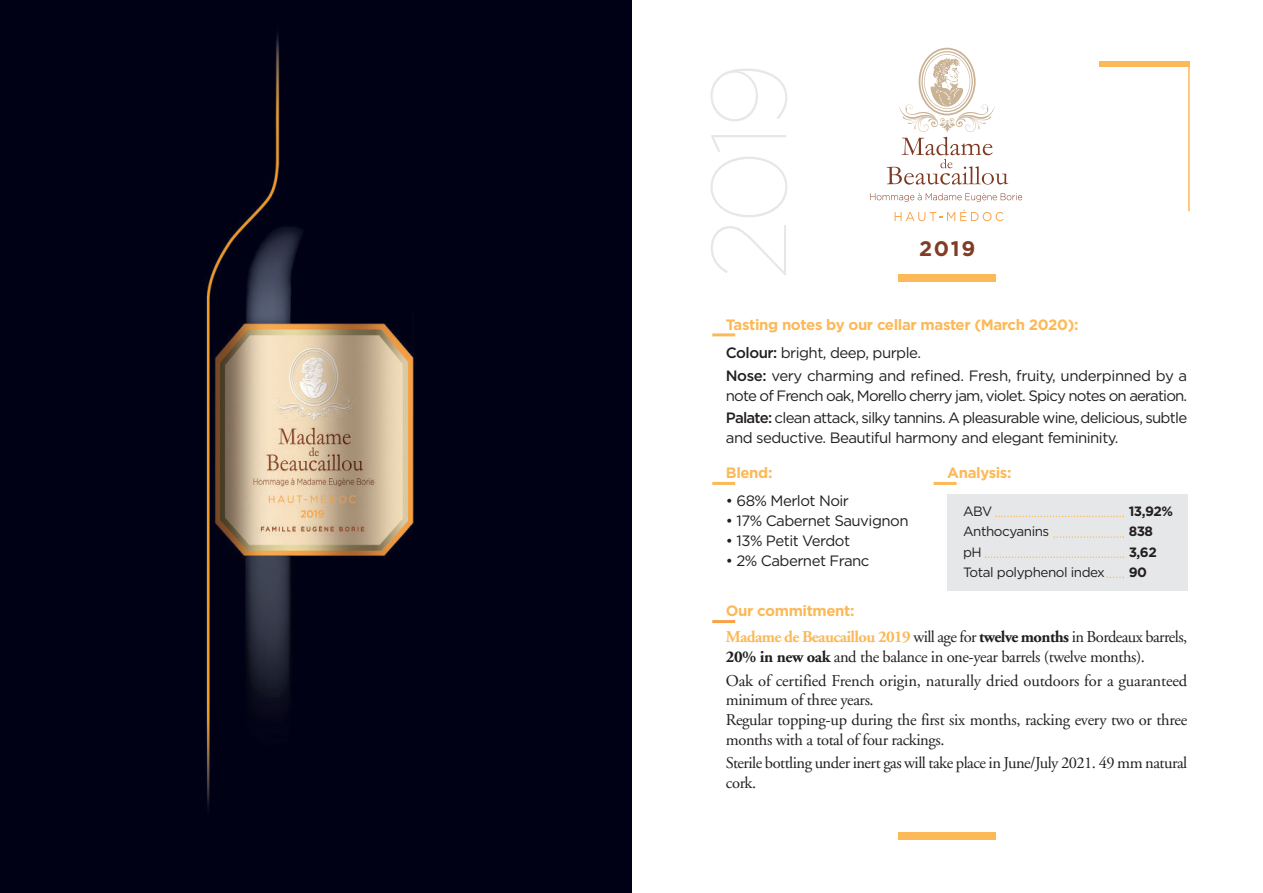
<style>
.page{position:relative;width:1263px;height:893px;background:#fff}
.page>*{position:absolute;margin:0;border:0;box-sizing:border-box;transform-origin:0 0}
.t1{font:100 106.2px "Gotham";color:#e6e7e9}
.t2{font:700 21px "Gotham";color:#823b24}
.t3{font:16.5px/19.8px "Adobe Garamond";letter-spacing:-.025em;color:#231f20}
.t4{font:15px/22.2px "Gotham";letter-spacing:-.035em;color:#231f20}
.t5{font:15px/22.2px "Gotham";letter-spacing:-.055em;color:#231f20}
.t6{font:700 15px "Gotham";letter-spacing:-.025em;color:#fcb958}
.t7{font:13.5px "Gotham";letter-spacing:-.035em;color:#231f20}
.t8{font:700 13.5px "Gotham";letter-spacing:-.035em;color:#231f20}
.s1{font-weight:500}
.s2{font-weight:700;color:#fcb958}
.s3{font-weight:700}
</style>
<div class="page">
<div style="left:0;top:0;width:631px;height:893px;background:#010116"></div>
<img style="left:206px;top:33px;width:208px;height:774px">
<svg style="left:895px;top:210px;width:108px;height:11px"></svg>
<svg style="left:870px;top:193px;width:152px;height:9px"></svg>
<svg style="left:886px;top:48px;width:122px;height:137px"></svg>
<img style="left:928px;top:56px;width:36px;height:51px">
<div style="left:898px;top:274px;width:98px;height:7px;background:#fcb958"></div>
<div style="left:1099px;top:61px;width:90px;height:5px;background:#fcb958"></div>
<hr style="left:1188px;top:61px;width:2px;height:150px;background:#fcb958">
<div style="left:898px;top:832px;width:98px;height:8px;background:#fcb958"></div>
<div style="left:947px;top:494px;width:240px;height:97px;background:#e6e7e9"></div>
<svg style="left:995px;top:516px;width:129px;height:1px"></svg>
<svg style="left:1053px;top:536px;width:71px;height:2px"></svg>
<svg style="left:985px;top:556px;width:139px;height:2px"></svg>
<svg style="left:1106px;top:577px;width:18px;height:1px"></svg>
<hr style="left:712px;top:333px;width:23px;height:3px;background:#fcb958">
<hr style="left:712px;top:482px;width:23px;height:3px;background:#fcb958">
<hr style="left:934px;top:482px;width:22px;height:3px;background:#fcb958">
<hr style="left:712px;top:620px;width:23px;height:3px;background:#f9a146">
<h1 class="t1" style="left:701px;top:280px;width:220px;rotate:-90deg">2019</h1>
<p class="t2" style="left:919px;top:240px;width:58px">2019</p>
<p class="t6" style="left:726px;top:318px;width:354px">Tasting notes by our cellar master (March 2020):</p>
<p class="t4" style="left:726px;top:343px;width:463px"><span class="s1">Colour:</span> bright, deep, purple.<br><span class="s1">Nose:</span> very charming and refined. Fresh, fruity, underpinned by a</p>
<p class="t5" style="left:726px;top:385px;width:463px">note of French oak, Morello cherry jam, violet. Spicy notes on aeration.<br><span class="s1">Palate:</span> clean attack, silky tannins. A pleasurable wine, delicious, subtle</p>
<p class="t4" style="left:726px;top:427px;width:394px">and seductive. Beautiful harmony and elegant femininity.</p>
<p class="t6" style="left:726px;top:466px;width:48px">Blend:</p>
<p class="t4" style="left:726px;top:490px;width:125px">• 68% Merlot Noir</p>
<p class="t4" style="left:726px;top:511px;width:184px">• 17% Cabernet Sauvignon</p>
<p class="t4" style="left:726px;top:531px;width:126px">• 13% Petit Verdot</p>
<p class="t4" style="left:726px;top:551px;width:145px">• 2% Cabernet Franc</p>
<p class="t6" style="left:726px;top:604px;width:130px">Our commitment:</p>
<p class="t6" style="left:947px;top:466px;width:66px">Analysis:</p>
<p class="t7" style="left:963px;top:506px;width:31px">ABV</p>
<p class="t8" style="left:1129px;top:506px;width:46px">13,92%</p>
<p class="t7" style="left:963px;top:526px;width:88px">Anthocyanins</p>
<p class="t8" style="left:1129px;top:526px;width:26px">838</p>
<p class="t7" style="left:963px;top:546px;width:20px">pH</p>
<p class="t8" style="left:1129px;top:546px;width:30px">3,62</p>
<p class="t7" style="left:963px;top:566px;width:143px">Total polyphenol index</p>
<p class="t8" style="left:1129px;top:566px;width:20px">90</p>
<p class="t3" style="left:726px;top:629px;width:463px"><span class="s2">Madame de Beaucaillou 2019</span> will age for <span class="s3">twelve months</span> in Bordeaux barrels,<br><span class="s3">20% in new oak</span> and the balance in one-year barrels (twelve months).</p>
<p class="t3" style="left:726px;top:672px;width:463px">Oak of certified French origin, naturally dried outdoors for a guaranteed minimum of three years.<br>Regular topping-up during the first six months, racking every two or three months with a total of four rackings.</p>
<p class="t3" style="left:726px;top:755px;width:463px">Sterile bottling under inert gas will take place in June/July 2021. 49 mm natural cork.</p>
</div>
